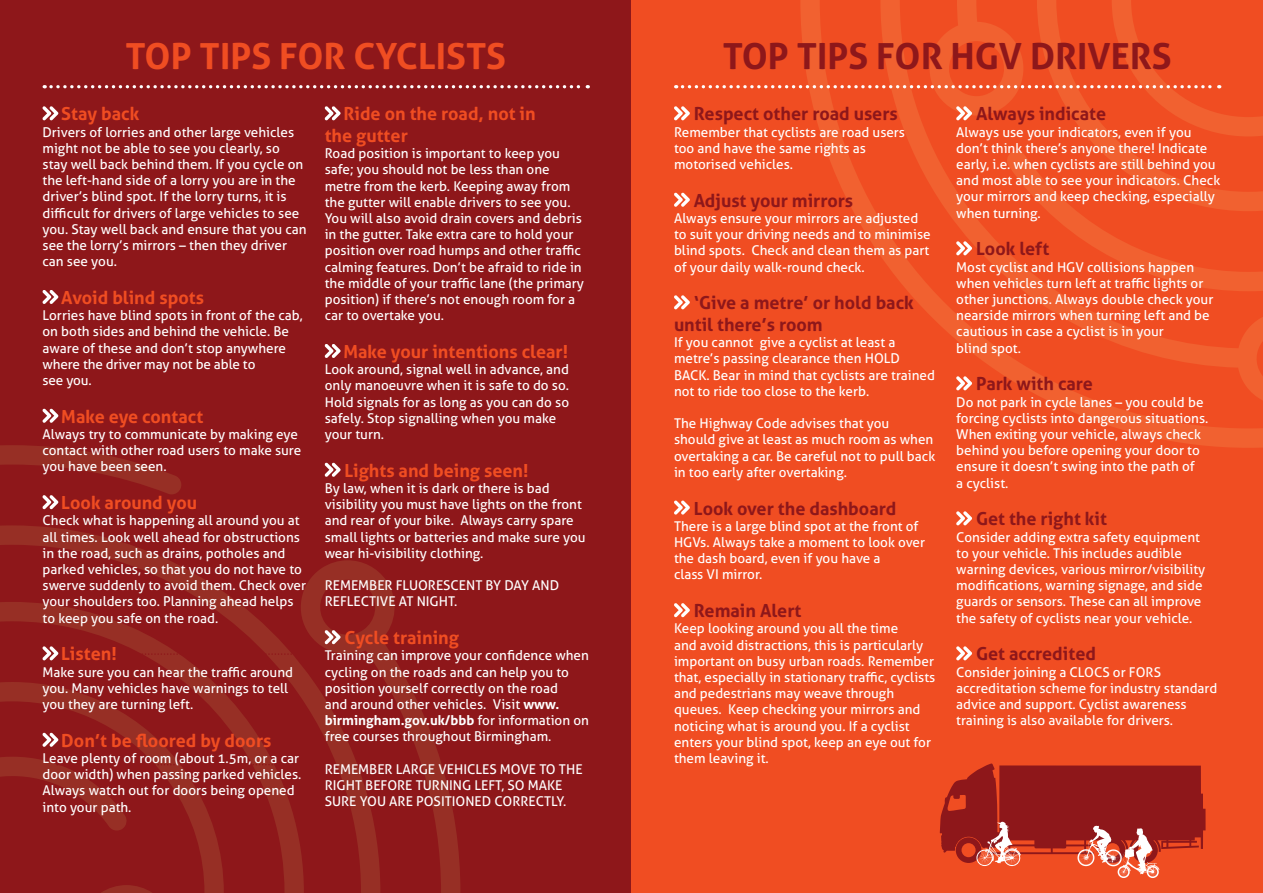
<style>
.page{position:relative;width:1263px;height:893px;background:#fff}
.page>*{position:absolute;margin:0;border:0;box-sizing:border-box;transform-origin:0 0}
.t1{font:700 36px "Aller";color:#8e171a}
.t2{font:700 36px "Aller";color:#f04d22}
.t3{font:700 18px/21.6px "Aller";color:#8e171a}
.t4{font:700 18px/21.6px "Aller";color:#f04d22}
.t5{font:13.5px/16.2px "Aller";color:#fff}
.s1{color:#8e171a}
.s2{font-weight:700}
</style>
<div class="page">
<div style="left:0;top:0;width:631px;height:893px;background:#8e171a"></div>
<svg style="left:0;top:445px;width:460px;height:448px"></svg>
<svg style="left:0;top:525px;width:380px;height:368px"></svg>
<svg style="left:0;top:602px;width:304px;height:155px"></svg>
<div style="left:631px;top:0;width:632px;height:893px;background:#f04d22"></div>
<svg style="left:822px;top:136px;width:441px;height:312px"></svg>
<svg style="left:880px;top:136px;width:383px;height:265px"></svg>
<svg style="left:923px;top:136px;width:340px;height:155px"></svg>
<svg style="left:940px;top:763px;width:265px;height:115px"></svg>
<svg style="left:51px;top:85px;width:537px;height:3px"></svg>
<svg style="left:674px;top:193px;width:16px;height:14px"></svg>
<svg style="left:674px;top:295px;width:16px;height:14px"></svg>
<svg style="left:674px;top:500px;width:16px;height:15px"></svg>
<svg style="left:674px;top:603px;width:16px;height:14px"></svg>
<svg style="left:674px;top:0;width:589px;height:136px"></svg>
<svg style="left:956px;top:241px;width:16px;height:14px"></svg>
<svg style="left:956px;top:376px;width:16px;height:14px"></svg>
<svg style="left:956px;top:511px;width:16px;height:14px"></svg>
<svg style="left:956px;top:646px;width:16px;height:14px"></svg>
<svg style="left:0;top:757px;width:311px;height:136px"></svg>
<svg style="left:333px;top:580px;width:127px;height:2px"></svg>
<svg style="left:42px;top:106px;width:16px;height:14px"></svg>
<svg style="left:42px;top:290px;width:16px;height:14px"></svg>
<svg style="left:42px;top:409px;width:16px;height:14px"></svg>
<svg style="left:42px;top:495px;width:269px;height:14px"></svg>
<svg style="left:42px;top:646px;width:269px;height:14px"></svg>
<svg style="left:42px;top:733px;width:16px;height:14px"></svg>
<svg style="left:325px;top:106px;width:16px;height:14px"></svg>
<svg style="left:325px;top:344px;width:16px;height:14px"></svg>
<svg style="left:325px;top:463px;width:16px;height:14px"></svg>
<svg style="left:325px;top:630px;width:16px;height:14px"></svg>
<h1 class="t2" style="left:126px;top:34px;width:382px">TOP TIPS FOR CYCLISTS</h1>
<h1 class="t1" style="left:723px;top:34px;width:450px">TOP TIPS FOR HGV DRIVERS</h1>
<h2 class="t3" style="left:694px;top:103px;width:205px">Respect other road users</h2>
<p class="t5" style="left:674px;top:124px;width:232px">Remember that cyclists are road users too and have the same rights as motorised vehicles.</p>
<h2 class="t3" style="left:694px;top:189px;width:161px">Adjust your mirrors</h2>
<p class="t5" style="left:674px;top:210px;width:258px">Always ensure your mirrors are adjusted to suit your driving needs and to minimise blind spots. Check and clean them as part of your daily walk-round check.</p>
<h2 class="t3" style="left:674px;top:292px;width:241px;text-indent:20px">‘Give a metre’ or hold back until there’s room</h2>
<p class="t5" style="left:674px;top:334px;width:262px">If you cannot give a cyclist at least a metre’s passing clearance then HOLD BACK. Bear in mind that cyclists are trained not to ride too close to the kerb.</p>
<p class="t5" style="left:674px;top:415px;width:263px">The Highway Code advises that you<br>should give at least as much room as when overtaking a car. Be careful not to pull back in too early after overtaking.</p>
<h2 class="t3" style="left:694px;top:497px;width:204px">Look over the dashboard</h2>
<p class="t5" style="left:674px;top:518px;width:253px">There is a large blind spot at the front of<br>HGVs. Always take a moment to look over the dash board, even if you have a<br>class VI mirror.</p>
<h2 class="t3" style="left:694px;top:600px;width:109px">Remain Alert</h2>
<p class="t5" style="left:674px;top:620px;width:263px">Keep looking around you all the time<br>and avoid distractions, this is particularly important on busy urban roads. Remember that, especially in stationary traffic, cyclists and pedestrians may weave through queues. Keep checking your mirrors and noticing what is around you. If a cyclist enters your blind spot, keep an eye out for them leaving it.</p>
<h2 class="t4" style="left:325px;top:103px;width:212px;text-indent:19px">Ride on the road, not in the gutter<span class="s1">!</span></h2>
<p class="t5" style="left:325px;top:145px;width:261px">Road position is important to keep you safe; you should not be less than one metre from the kerb. Keeping away from the gutter will enable drivers to see you.<br>You will also avoid drain covers and debris in the gutter. Take extra care to hold your position over road humps and other traffic calming features. Don’t be afraid to ride in the middle of your traffic lane (the primary position) if there’s not enough room for a car to overtake you.</p>
<h2 class="t4" style="left:343px;top:341px;width:226px">Make your intentions clear!</h2>
<p class="t5" style="left:325px;top:361px;width:246px">Look around, signal well in advance, and only manoeuvre when it is safe to do so.<br>Hold signals for as long as you can do so safely. Stop signalling when you make your turn.</p>
<h2 class="t4" style="left:344px;top:459px;width:186px">Lights and being seen!</h2>
<p class="t5" style="left:325px;top:480px;width:262px">By law, when it is dark or there is bad visibility you must have lights on the front and rear of your bike. Always carry spare small lights or batteries and make sure you wear hi-visibility clothing.</p>
<p class="t5" style="left:325px;top:577px;width:236px">REMEMBER FLUORESCENT BY DAY AND<br>REFLECTIVE AT NIGHT.</p>
<h2 class="t4" style="left:344px;top:627px;width:116px">Cycle training</h2>
<p class="t5" style="left:325px;top:647px;width:266px">Training can improve your confidence when cycling on the roads and can help you to position yourself correctly on the road<br>and around other vehicles. Visit <span class="s2">www. birmingham.gov.uk/bbb</span> for information on free courses throughout Birmingham.</p>
<p class="t5" style="left:325px;top:761px;width:259px">REMEMBER LARGE VEHICLES MOVE TO THE<br>RIGHT BEFORE TURNING LEFT, SO MAKE<br>SURE YOU ARE POSITIONED CORRECTLY.</p>
<h2 class="t3" style="left:976px;top:103px;width:132px">Always indicate</h2>
<p class="t5" style="left:956px;top:124px;width:265px">Always use your indicators, even if you don’t think there’s anyone there! Indicate early, i.e. when cyclists are still behind you and most able to see your indicators. Check your mirrors and keep checking, especially when turning.</p>
<h2 class="t3" style="left:976px;top:238px;width:75px">Look left</h2>
<p class="t5" style="left:956px;top:259px;width:259px">Most cyclist and HGV collisions happen when vehicles turn left at traffic lights or other junctions. Always double check your nearside mirrors when turning left and be cautious in case a cyclist is in your<br>blind spot.</p>
<h2 class="t3" style="left:976px;top:373px;width:118px">Park with care</h2>
<p class="t5" style="left:956px;top:394px;width:254px">Do not park in cycle lanes – you could be forcing cyclists into dangerous situations.<br>When exiting your vehicle, always check behind you before opening your door to ensure it doesn’t swing into the path of<br>a cyclist.</p>
<h2 class="t3" style="left:976px;top:508px;width:132px">Get the right kit</h2>
<p class="t5" style="left:956px;top:529px;width:251px">Consider adding extra safety equipment to your vehicle. This includes audible warning devices, various mirror/visibility modifications, warning signage, and side guards or sensors. These can all improve the safety of cyclists near your vehicle.</p>
<h2 class="t3" style="left:976px;top:643px;width:122px">Get accredited</h2>
<p class="t5" style="left:956px;top:664px;width:263px">Consider joining a CLOCS or FORS accreditation scheme for industry standard advice and support. Cyclist awareness training is also available for drivers.</p>
<h2 class="t4" style="left:61px;top:103px;width:80px">Stay back</h2>
<p class="t5" style="left:43px;top:124px;width:266px">Drivers of lorries and other large vehicles might not be able to see you clearly, so stay well back behind them. If you cycle on the left-hand side of a lorry you are in the driver’s blind spot. If the lorry turns, it is difficult for drivers of large vehicles to see you. Stay well back and ensure that you can see the lorry’s mirrors – then they driver can see you.</p>
<h2 class="t4" style="left:61px;top:287px;width:144px">Avoid blind spots</h2>
<p class="t5" style="left:43px;top:307px;width:262px">Lorries have blind spots in front of the cab, on both sides and behind the vehicle. Be aware of these and don’t stop anywhere where the driver may not be able to<br>see you.</p>
<h2 class="t4" style="left:61px;top:405px;width:143px">Make eye contact</h2>
<p class="t5" style="left:43px;top:426px;width:260px">Always try to communicate by making eye contact with other road users to make sure you have been seen.</p>
<h2 class="t4" style="left:61px;top:492px;width:137px">Look around you</h2>
<p class="t5" style="left:43px;top:512px;width:265px">Check what is happening all around you at all times. Look well ahead for obstructions in the road, such as drains, potholes and parked vehicles, so that you do not have to swerve suddenly to avoid them. Check over your shoulders too. Planning ahead helps to keep you safe on the road.</p>
<h2 class="t4" style="left:61px;top:643px;width:57px">Listen!</h2>
<p class="t5" style="left:43px;top:664px;width:252px">Make sure you can hear the traffic around you. Many vehicles have warnings to tell you they are turning left.</p>
<h2 class="t4" style="left:61px;top:729px;width:212px">Don’t be floored by doors</h2>
<p class="t5" style="left:43px;top:750px;width:260px">Leave plenty of room (about 1.5m, or a car door width) when passing parked vehicles.<br>Always watch out for doors being opened into your path.</p>
</div>
